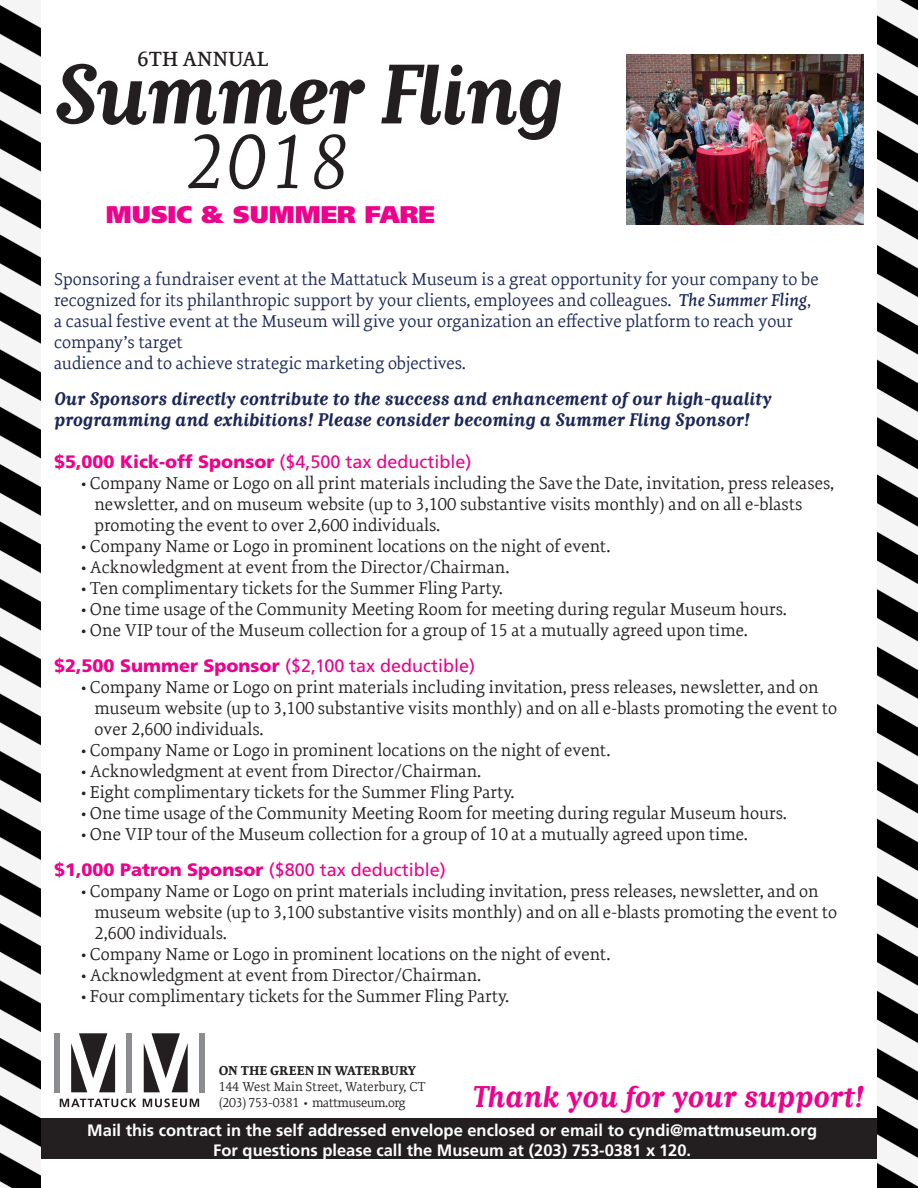
<style>
.page{position:relative;width:918px;height:1188px;background:#fff}
.page>*{position:absolute;margin:0;border:0;box-sizing:border-box;transform-origin:0 0}
.t1{font:italic 700 82.95px "Matrix IIOT";letter-spacing:-.025em;color:#231f20}
.t2{font:italic 300 81px "Tiina Pro";color:#231f20}
.Address{font:italic 700 29.55px "Matrix IIOT";color:#ed028c}
.t3{font:900 24.15px "Frutiger LT Std";color:#ed028c}
.t4{font:500 21.6px "Tiina Pro";color:#231f20}
.t5{font:300 18px/21px "Tiina Pro";color:#231f20}
.t6{font:300 18px/21px "Tiina Pro";color:#1b2756}
.t7{font:italic 700 18px/21px "Matrix IIOT";color:#1b2756}
.t8{font:900 18px "Frutiger LT Std";color:#ed028c}
.t9{font:18px "Frutiger LT Std";color:#ed028c}
.Address-2{font:700 16.5px "Frutiger LT Std";color:#fff}
.t10{font:300 13.5px "Tiina Pro";color:#231f20}
.t11{font:300 13.5px "Tiina Pro";letter-spacing:-.02em;color:#231f20}
.t12{font:700 13.5px "Tiina Pro";color:#231f20}
.s1{font-weight:500;font-style:italic}
.s2{font-weight:400}
.s3{font-weight:900}
</style>
<div class="page">
<div style="left:0;top:1119px;width:918px;height:40px;background:#231f20"></div>
<svg style="left:60px;top:1099px;width:76px;height:8px"></svg>
<svg style="left:143px;top:1099px;width:56px;height:8px"></svg>
<svg style="left:71px;top:1033px;width:44px;height:59px"></svg>
<svg style="left:144px;top:1033px;width:44px;height:59px"></svg>
<div style="left:199px;top:1033px;width:6px;height:59px;background:#8a8c8f"></div>
<div style="left:127px;top:1033px;width:5px;height:59px;background:#8a8c8f"></div>
<div style="left:54px;top:1033px;width:6px;height:59px;background:#8a8c8f"></div>
<img style="left:878px;top:0;width:40px;height:1188px">
<img style="left:0;top:4px;width:40px;height:1184px">
<img style="left:627px;top:54px;width:237px;height:170px">
<p class="t4" style="left:138px;top:44px;width:133px">6TH ANNUAL</p>
<p class="t1" style="left:54px;top:44px;width:510px">Summer Fling</p>
<p class="t2" style="left:185px;top:106px;width:167px">2018</p>
<p class="t3" style="left:106px;top:199px;width:331px">MUSIC &amp; SUMMER FARE</p>
<p class="t6" style="left:54px;top:268px;width:766px">Sponsoring a fundraiser event at the Mattatuck Museum is a great opportunity for your company to be</p>
<p class="t6" style="left:54px;top:289px;width:759px">recognized for its philanthropic support by your clients, employees and colleagues. <span class="s1">The Summer Fling</span>, a casual festive event at the Museum will give your organization an effective platform to reach your company’s target</p>
<p class="t6" style="left:54px;top:352px;width:413px">audience and to achieve strategic marketing objectives.</p>
<p class="t7" style="left:54px;top:387px;width:719px">Our Sponsors directly contribute to the success and enhancement of our high-quality programming and exhibitions! Please consider becoming a Summer Fling Sponsor!</p>
<p class="t8" style="left:54px;top:451px;width:419px">$5,000 Kick-off Sponsor <span class="s2">($4,500 tax deductible)</span></p>
<p class="t5" style="left:94px;top:472px;width:741px;text-indent:-14px">• Company Name or Logo on all print materials including the Save the Date, invitation, press releases, newsletter, and on museum website (up to 3,100 substantive visits monthly) and on all e-blasts promoting the event to over 2,600 individuals.</p>
<p class="t5" style="left:81px;top:535px;width:531px">• Company Name or Logo in prominent locations on the night of event.</p>
<p class="t5" style="left:81px;top:556px;width:430px">• Acknowledgment at event from the Director/Chairman.</p>
<p class="t5" style="left:81px;top:577px;width:423px">• Ten complimentary tickets for the Summer Fling Party.</p>
<p class="t5" style="left:81px;top:598px;width:708px">• One time usage of the Community Meeting Room for meeting during regular Museum hours.</p>
<p class="t5" style="left:81px;top:619px;width:669px">• One VIP tour of the Museum collection for a group of 15 at a mutually agreed upon time.</p>
<p class="t9" style="left:54px;top:655px;width:423px"><span class="s3">$2,500 Summer Sponsor</span> ($2,100 tax deductible)</p>
<p class="t5" style="left:94px;top:676px;width:744px;text-indent:-14px">• Company Name or Logo on print materials including invitation, press releases, newsletter, and on museum website (up to 3,100 substantive visits monthly) and on all e-blasts promoting the event to over 2,600 individuals.</p>
<p class="t5" style="left:81px;top:739px;width:531px">• Company Name or Logo in prominent locations on the night of event.</p>
<p class="t5" style="left:81px;top:760px;width:402px">• Acknowledgment at event from Director/Chairman.</p>
<p class="t5" style="left:81px;top:781px;width:435px">• Eight complimentary tickets for the Summer Fling Party.</p>
<p class="t5" style="left:81px;top:802px;width:708px">• One time usage of the Community Meeting Room for meeting during regular Museum hours.</p>
<p class="t5" style="left:81px;top:823px;width:669px">• One VIP tour of the Museum collection for a group of 10 at a mutually agreed upon time.</p>
<p class="t8" style="left:54px;top:859px;width:393px">$1,000 Patron Sponsor <span class="s2">($800 tax deductible)</span></p>
<p class="t5" style="left:94px;top:880px;width:744px;text-indent:-14px">• Company Name or Logo on print materials including invitation, press releases, newsletter, and on museum website (up to 3,100 substantive visits monthly) and on all e-blasts promoting the event to<br>2,600 individuals.</p>
<p class="t5" style="left:81px;top:943px;width:531px">• Company Name or Logo in prominent locations on the night of event.</p>
<p class="t5" style="left:81px;top:964px;width:402px">• Acknowledgment at event from Director/Chairman.</p>
<p class="t5" style="left:81px;top:986px;width:430px">• Four complimentary tickets for the Summer Fling Party.</p>
<p class="t12" style="left:219px;top:1061px;width:199px">ON THE GREEN IN WATERBURY</p>
<p class="t10" style="left:219px;top:1077px;width:208px">144 West Main Street, Waterbury, CT</p>
<p class="t11" style="left:219px;top:1094px;width:188px">(203) 753-0381 • mattmuseum.org</p>
<p class="Address" style="left:473px;top:1079px;width:392px">Thank you for your support!</p>
<p class="Address-2" style="left:87px;top:1121px;width:731px">Mail this contract in the self addressed envelope enclosed or email to cyndi@mattmuseum.org</p>
<p class="Address-2" style="left:213px;top:1141px;width:479px">For questions please call the Museum at (203) 753-0381 x 120.</p>
</div>
